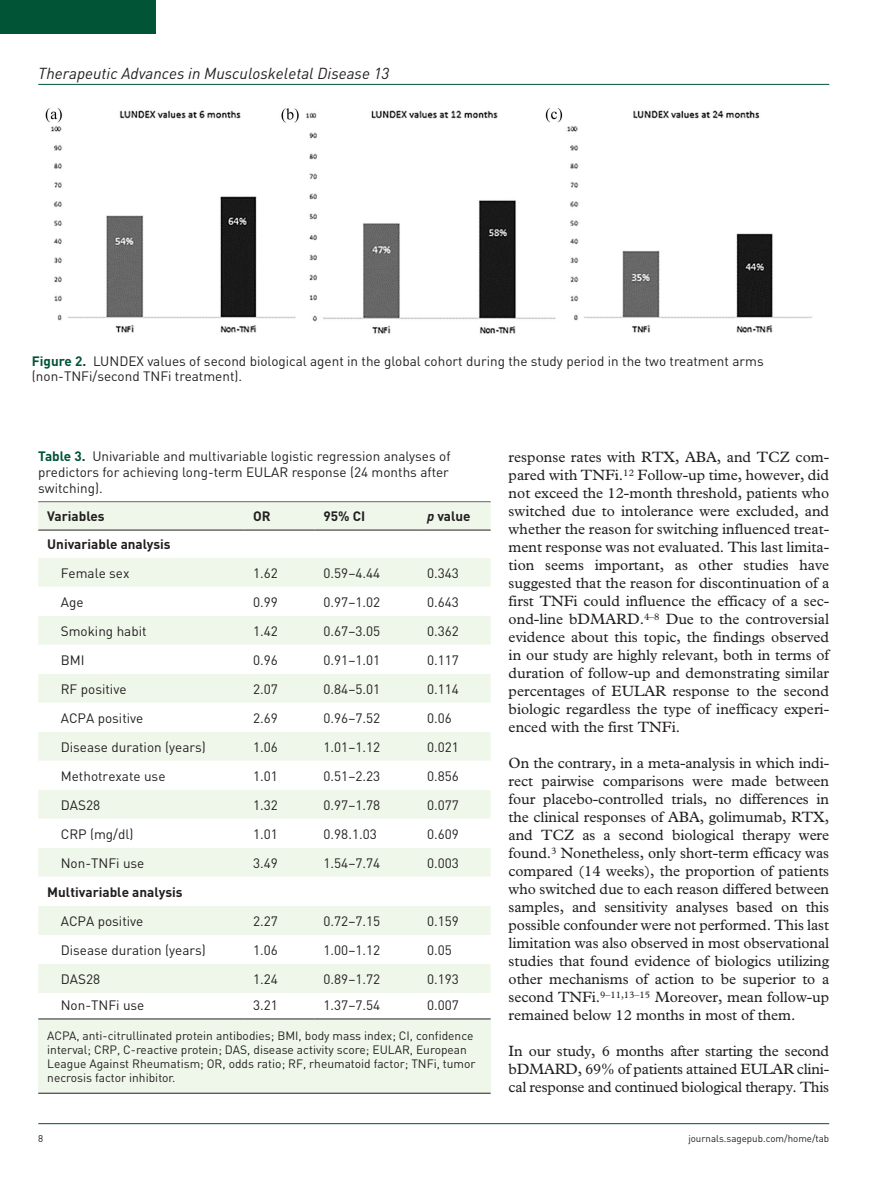
<style>
.page{position:relative;width:893px;height:1191px;background:#fff}
.page>*{position:absolute;margin:0;border:0;box-sizing:border-box;transform-origin:0 0}
.t1{font:italic 15.75px "DIN";color:#231f20}
.t2{font:15px/18px "Plantin Std";letter-spacing:-.005em;color:#231f20;text-align:justify}
.t3{font:13.5px/15.8px "DIN";color:#231f20}
.t4{font:700 13.5px "DIN";color:#231f20}
.t5{font:12px/14.2px "DIN";color:#231f20}
.t6{font:9.75px "DIN";color:#231f20}
.s1{font-weight:700;color:#015436}
.s2{font-style:italic}
</style>
<div class="page">
<hr style="left:38px;top:84px;width:791px;height:1px;background:#015436">
<hr style="left:38px;top:1123px;width:791px;height:1px;background:#015436">
<div style="left:0;top:0;width:155px;height:34px;background:#015436"></div>
<img style="left:45px;top:108px;width:768px;height:226px">
<div style="left:38px;top:1019px;width:453px;height:74px;background:#eff7ea"></div>
<hr style="left:38px;top:501px;width:453px;height:1px;background:#231f20">
<hr style="left:38px;top:1092px;width:453px;height:1px;background:#231f20">
<svg style="left:38px;top:502px;width:453px;height:28px;background:#eaf2e6"></svg>
<svg style="left:38px;top:558px;width:453px;height:435px;fill:#eff7ea"></svg>
<hr style="left:38px;top:1018px;width:206px;height:1px;background:#231f20">
<hr style="left:244px;top:1018px;width:71px;height:1px;background:#231f20">
<hr style="left:315px;top:1018px;width:103px;height:1px;background:#231f20">
<hr style="left:418px;top:1018px;width:73px;height:1px;background:#231f20">
<hr style="left:38px;top:530px;width:206px;height:1px;background:#231f20">
<hr style="left:244px;top:530px;width:71px;height:1px;background:#231f20">
<hr style="left:315px;top:530px;width:103px;height:1px;background:#231f20">
<hr style="left:418px;top:530px;width:73px;height:1px;background:#231f20">
<p class="t1" style="left:38px;top:63px;width:353px">Therapeutic Advances in Musculoskeletal Disease 13</p>
<p class="t3" style="left:32px;top:353px;width:733px"><span class="s1">Figure 2.</span> LUNDEX values of second biological agent in the global cohort during the study period in the two treatment arms (non-TNFi/second TNFi treatment).</p>
<p class="t3" style="left:38px;top:448px;width:414px"><span class="s1">Table 3.</span> Univariable and multivariable logistic regression analyses of predictors for achieving long-term EULAR response (24 months after switching).</p>
<p class="t4" style="left:47px;top:507px;width:59px">Variables</p>
<p class="t4" style="left:253px;top:507px;width:19px">OR</p>
<p class="t4" style="left:324px;top:507px;width:43px">95% CI</p>
<p class="t4" style="left:427px;top:507px;width:45px"><span class="s2">p</span> value</p>
<p class="t4" style="left:47px;top:535px;width:125px">Univariable analysis</p>
<p class="t3" style="left:61px;top:565px;width:70px">Female sex</p>
<p class="t3" style="left:253px;top:565px;width:26px">1.62</p>
<p class="t3" style="left:324px;top:565px;width:58px">0.59–4.44</p>
<p class="t3" style="left:427px;top:565px;width:33px">0.343</p>
<p class="t3" style="left:61px;top:594px;width:24px">Age</p>
<p class="t3" style="left:253px;top:594px;width:26px">0.99</p>
<p class="t3" style="left:324px;top:594px;width:58px">0.97–1.02</p>
<p class="t3" style="left:427px;top:594px;width:33px">0.643</p>
<p class="t3" style="left:61px;top:623px;width:87px">Smoking habit</p>
<p class="t3" style="left:253px;top:623px;width:26px">1.42</p>
<p class="t3" style="left:324px;top:623px;width:58px">0.67–3.05</p>
<p class="t3" style="left:427px;top:623px;width:33px">0.362</p>
<p class="t3" style="left:61px;top:652px;width:25px">BMI</p>
<p class="t3" style="left:253px;top:652px;width:26px">0.96</p>
<p class="t3" style="left:324px;top:652px;width:58px">0.91–1.01</p>
<p class="t3" style="left:427px;top:652px;width:33px">0.117</p>
<p class="t3" style="left:61px;top:681px;width:67px">RF positive</p>
<p class="t3" style="left:253px;top:681px;width:26px">2.07</p>
<p class="t3" style="left:324px;top:681px;width:58px">0.84–5.01</p>
<p class="t3" style="left:427px;top:681px;width:33px">0.114</p>
<p class="t3" style="left:61px;top:710px;width:84px">ACPA positive</p>
<p class="t3" style="left:253px;top:710px;width:26px">2.69</p>
<p class="t3" style="left:324px;top:710px;width:58px">0.96–7.52</p>
<p class="t3" style="left:427px;top:710px;width:26px">0.06</p>
<p class="t3" style="left:61px;top:739px;width:147px">Disease duration (years)</p>
<p class="t3" style="left:253px;top:739px;width:26px">1.06</p>
<p class="t3" style="left:324px;top:739px;width:58px">1.01–1.12</p>
<p class="t3" style="left:427px;top:739px;width:33px">0.021</p>
<p class="t3" style="left:61px;top:768px;width:106px">Methotrexate use</p>
<p class="t3" style="left:253px;top:768px;width:26px">1.01</p>
<p class="t3" style="left:324px;top:768px;width:58px">0.51–2.23</p>
<p class="t3" style="left:427px;top:768px;width:33px">0.856</p>
<p class="t3" style="left:61px;top:797px;width:41px">DAS28</p>
<p class="t3" style="left:253px;top:797px;width:26px">1.32</p>
<p class="t3" style="left:324px;top:797px;width:58px">0.97–1.78</p>
<p class="t3" style="left:427px;top:797px;width:33px">0.077</p>
<p class="t3" style="left:61px;top:825px;width:74px">CRP (mg/dl)</p>
<p class="t3" style="left:253px;top:825px;width:26px">1.01</p>
<p class="t3" style="left:324px;top:825px;width:55px">0.98.1.03</p>
<p class="t3" style="left:427px;top:825px;width:33px">0.609</p>
<p class="t3" style="left:61px;top:854px;width:85px">Non-TNFi use</p>
<p class="t3" style="left:253px;top:854px;width:26px">3.49</p>
<p class="t3" style="left:324px;top:854px;width:58px">1.54–7.74</p>
<p class="t3" style="left:427px;top:854px;width:33px">0.003</p>
<p class="t4" style="left:47px;top:883px;width:137px">Multivariable analysis</p>
<p class="t3" style="left:61px;top:913px;width:84px">ACPA positive</p>
<p class="t3" style="left:253px;top:913px;width:26px">2.27</p>
<p class="t3" style="left:324px;top:913px;width:58px">0.72–7.15</p>
<p class="t3" style="left:427px;top:913px;width:33px">0.159</p>
<p class="t3" style="left:61px;top:942px;width:147px">Disease duration (years)</p>
<p class="t3" style="left:253px;top:942px;width:26px">1.06</p>
<p class="t3" style="left:324px;top:942px;width:58px">1.00–1.12</p>
<p class="t3" style="left:427px;top:942px;width:26px">0.05</p>
<p class="t3" style="left:61px;top:971px;width:41px">DAS28</p>
<p class="t3" style="left:253px;top:971px;width:26px">1.24</p>
<p class="t3" style="left:324px;top:971px;width:58px">0.89–1.72</p>
<p class="t3" style="left:427px;top:971px;width:33px">0.193</p>
<p class="t3" style="left:61px;top:997px;width:85px">Non-TNFi use</p>
<p class="t3" style="left:253px;top:997px;width:26px">3.21</p>
<p class="t3" style="left:324px;top:997px;width:58px">1.37–7.54</p>
<p class="t3" style="left:427px;top:997px;width:33px">0.007</p>
<p class="t5" style="left:47px;top:1028px;width:430px">ACPA, anti-citrullinated protein antibodies; BMI, body mass index; CI, confidence interval; CRP, C-reactive protein; DAS, disease activity score; EULAR, European League Against Rheumatism; OR, odds ratio; RF, rheumatoid factor; TNFi, tumor necrosis factor inhibitor.</p>
<p class="t2" style="left:509px;top:448px;width:322px">response rates with RTX, ABA, and TCZ com&shy;pared with TNFi.<sup>12</sup> Follow-up time, however, did not exceed the 12-month threshold, patients who switched due to intolerance were excluded, and whether the reason for switching influenced treat&shy;ment response was not evaluated. This last limita&shy;tion seems important, as other studies have suggested that the reason for discontinuation of a first TNFi could influence the efficacy of a sec&shy;ond-line bDMARD.<sup>4–8</sup> Due to the controversial evidence about this topic, the findings observed in our study are highly relevant, both in terms of duration of follow-up and demonstrating similar percentages of EULAR response to the second biologic regardless the type of inefficacy experi&shy;enced with the first TNFi.</p>
<p class="t2" style="left:509px;top:754px;width:322px">On the contrary, in a meta-analysis in which indi&shy;rect pairwise comparisons were made between four placebo-controlled trials, no differences in the clinical responses of ABA, golimumab, RTX, and TCZ as a second biological therapy were found.<sup>3</sup> Nonetheless, only short-term efficacy was compared (14 weeks), the proportion of patients who switched due to each reason differed between samples, and sensitivity analyses based on this possible confounder were not performed. This last limitation was also observed in most observational studies that found evidence of biologics utilizing other mechanisms of action to be superior to a second TNFi.<sup>9–11,13–15</sup> Moreover, mean follow-up remained below 12 months in most of them.</p>
<p class="t2" style="left:509px;top:1042px;width:322px">In our study, 6 months after starting the second bDMARD, 69% of patients attained EULAR clini&shy;cal response and continued biological therapy. This</p>
<p class="t6" style="left:38px;top:1132px;width:7px">8</p>
<p class="t6" style="left:688px;top:1132px;width:142px">journals.sagepub.com/home/tab</p>
</div>
